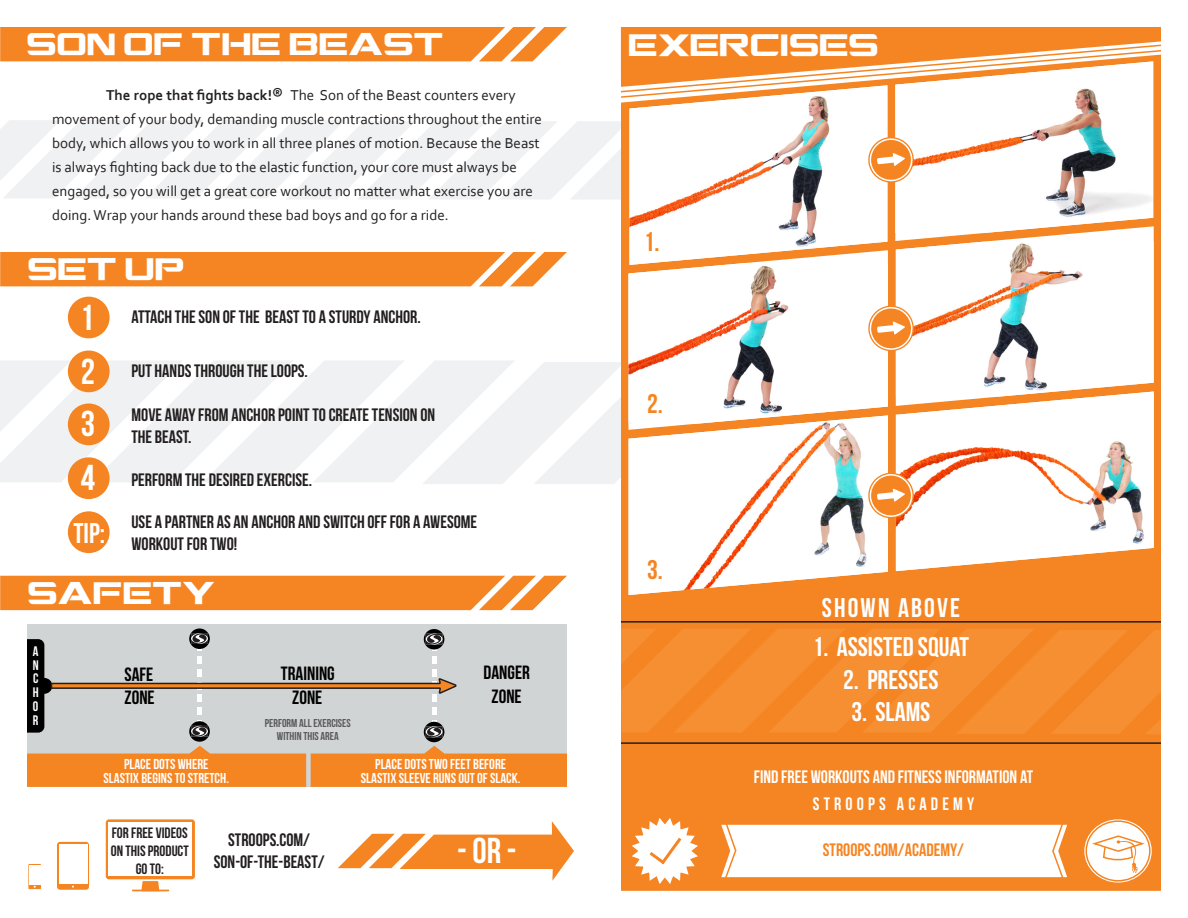
<style>
.page{position:relative;width:1188px;height:918px;background:#fff}
.page>*{position:absolute;margin:0;border:0;box-sizing:border-box;transform-origin:0 0}
.t1{font:36px "Bebas Neue";color:#fff}
.t2{font:31.5px "CGF Locust Resistance";color:#fff}
.t3{font:28.5px "Bebas Neue";color:#fff}
.t4{font:27px "Bebas Neue";color:#fff}
.t5{font:27px "Bebas Neue";letter-spacing:.08em;color:#fff}
.t6{font:27px "Bebas Neue";color:#f58523}
.t7{font:19.2px/23.4px "Bebas Neue";color:#000;text-align:center}
.t8{font:18px/21.6px "Bebas Neue";color:#231f20}
.t9{font:18px "Bebas Neue";color:#fff}
.t10{font:18px "Bebas Neue";color:#f58523}
.t11{font:18px "Bebas Neue";letter-spacing:.23em;color:#fff}
.t12{font:15px/24px "Corbel";color:#231f20}
.t13{font:15px/18px "Bebas Neue";color:#231f20;text-align:center}
.t14{font:14.4px/14px "Bebas Neue";color:#fff;text-align:center}
.t15{font:13.8px/13.8px "Bebas Neue";color:#fff;text-align:justify}
.t16{font:11.4px/13.6px "Bebas Neue";color:#59595c;text-align:center}
.s1{font-weight:700}
.s2{font-weight:700;font-size:18px}
</style>
<div class="page">
<svg style="left:0;top:120px;width:621px;height:79px"></svg>
<div style="left:0;top:27px;width:567px;height:34px;background:#f58523"></div>
<div style="left:0;top:252px;width:567px;height:34px;background:#f58523"></div>
<div style="left:0;top:576px;width:567px;height:34px;background:#f58523"></div>
<div style="left:621px;top:99px;width:540px;height:792px;background:#f58523"></div>
<img style="left:895px;top:99px;width:258px;height:134px">
<img style="left:896px;top:406px;width:258px;height:165px">
<svg style="left:896px;top:226px;width:258px;height:180px"></svg>
<img style="left:896px;top:242px;width:258px;height:155px">
<img style="left:630px;top:99px;width:257px;height:151px">
<img style="left:629px;top:519px;width:259px;height:76px">
<svg style="left:628px;top:250px;width:260px;height:13px"></svg>
<img style="left:628px;top:263px;width:260px;height:97px">
<svg style="left:620px;top:27px;width:541px;height:72px"></svg>
<svg style="left:338px;top:821px;width:236px;height:60px"></svg>
<hr style="left:621px;top:621px;width:540px;height:2px;background:#231f20">
<hr style="left:621px;top:742px;width:540px;height:2px;background:#231f20">
<div style="left:105px;top:819px;width:91px;height:61px;background:linear-gradient(to right,#f58523,#f58523);border-radius:4px"></div>
<div style="left:104px;top:818px;width:92px;height:63px;border:2px solid #fff;border-radius:4px"></div>
<div style="left:109px;top:823px;width:83px;height:53px;background:#fff"></div>
<svg style="left:56px;top:841px;width:34px;height:50px"></svg>
<div style="left:55px;top:840px;width:36px;height:51px;border:2px solid #fff;border-radius:4px"></div>
<div style="left:59px;top:844px;width:28px;height:40px;background:#fff"></div>
<svg style="left:28px;top:863px;width:14px;height:27px"></svg>
<div style="left:27px;top:862px;width:15px;height:29px;border:2px solid #fff;border-radius:2px"></div>
<div style="left:29px;top:865px;width:11px;height:20px;background:#fff"></div>
<svg style="left:141px;top:881px;width:18px;height:9px"></svg>
<hr style="left:132px;top:890px;width:37px;height:1px;background:#f58523">
<svg style="left:867px;top:304px;width:48px;height:48px"></svg>
<svg style="left:0;top:360px;width:1068px;height:159px"></svg>
<svg style="left:867px;top:136px;width:48px;height:48px"></svg>
<div style="left:634px;top:225px;width:34px;height:34px;background:#fff;border-radius:50%"></div>
<div style="left:637px;top:386px;width:34px;height:35px;background:#fff;border-radius:50%"></div>
<div style="left:637px;top:553px;width:34px;height:34px;background:#fff;border-radius:50%"></div>
<svg style="left:630px;top:816px;width:69px;height:70px"></svg>
<svg style="left:1084px;top:819px;width:68px;height:64px"></svg>
<div style="left:1083px;top:818px;width:70px;height:66px;border:2px solid #f58523;border-radius:50%"></div>
<svg style="left:1086px;top:821px;width:64px;height:60px"></svg>
<div style="left:1086px;top:820px;width:65px;height:62px;border:2px solid #f58523;border-radius:50%"></div>
<svg style="left:1090px;top:835px;width:54px;height:38px"></svg>
<svg style="left:721px;top:820px;width:346px;height:63px"></svg>
<div style="left:27px;top:624px;width:540px;height:163px;background:#d1d4d4"></div>
<svg style="left:27px;top:628px;width:540px;height:159px"></svg>
<div style="left:306px;top:752px;width:5px;height:35px;background:#d1d4d4"></div>
<svg style="left:621px;top:628px;width:540px;height:107px"></svg>
<div style="left:68px;top:297px;width:42px;height:41px;background:#f58523;border-radius:50%"></div>
<div style="left:68px;top:351px;width:42px;height:41px;background:#f58523;border-radius:50%"></div>
<div style="left:68px;top:404px;width:42px;height:41px;background:#f58523;border-radius:50%"></div>
<div style="left:68px;top:457px;width:42px;height:42px;background:#f58523;border-radius:50%"></div>
<div style="left:68px;top:511px;width:42px;height:42px;background:#f58523;border-radius:50%"></div>
<p class="t2" style="left:27px;top:32px;width:419px">SON OF THE BEAST</p>
<p class="t12" style="left:52px;top:83px;width:492px;text-indent:54px"><span class="s1">The rope that fights back!</span><span class="s2">®</span> The Son of the Beast counters every movement of your body, demanding muscle contractions throughout the entire body, which allows you to work in all three planes of motion. Because the Beast is always fighting back due to the elastic function, your core must always be engaged, so you will get a great core workout no matter what exercise you are doing. Wrap your hands around these bad boys and go for a ride.</p>
<p class="t2" style="left:28px;top:257px;width:159px">SET UP</p>
<p class="t1" style="left:80px;top:298px;width:16px">1</p>
<p class="t1" style="left:81px;top:352px;width:16px">2</p>
<p class="t1" style="left:81px;top:404px;width:16px">3</p>
<p class="t1" style="left:81px;top:457px;width:16px">4</p>
<p class="t3" style="left:74px;top:518px;width:33px">TIP:</p>
<p class="t8" style="left:131px;top:306px;width:291px">ATTACH THE SON OF THE BEAST TO A STURDY ANCHOR.</p>
<p class="t8" style="left:131px;top:360px;width:178px">PUT HANDS THROUGH THE LOOPS.</p>
<p class="t8" style="left:131px;top:404px;width:305px">MOVE AWAY FROM ANCHOR POINT TO CREATE TENSION ON</p>
<p class="t8" style="left:131px;top:426px;width:62px">THE BEAST.</p>
<p class="t8" style="left:131px;top:469px;width:182px">PERFORM THE DESIRED EXERCISE.</p>
<p class="t8" style="left:131px;top:511px;width:347px">USE A PARTNER AS AN ANCHOR AND SWITCH OFF FOR A AWESOME<br>WORKOUT FOR TWO!</p>
<p class="t2" style="left:28px;top:580px;width:191px">SAFETY</p>
<p class="t15" style="left:33px;top:644px;width:7px">A N C H O R</p>
<p class="t7" style="left:125px;top:662px;width:32px;text-align:left">SAFE<br>ZONE</p>
<p class="t7" style="left:281px;top:662px;width:55px">TRAINING<br>ZONE</p>
<p class="t7" style="left:483px;top:661px;width:48px">DANGER<br>ZONE</p>
<p class="t16" style="left:265px;top:716px;width:87px">PERFORM ALL EXERCISES<br>WITHIN THIS AREA</p>
<p class="t14" style="left:104px;top:757px;width:127px">PLACE DOTS WHERE<br>SLASTIX BEGINS TO STRETCH.</p>
<p class="t14" style="left:361px;top:757px;width:161px">PLACE DOTS TWO FEET BEFORE<br>SLASTIX SLEEVE RUNS OUT OF SLACK.</p>
<p class="t13" style="left:111px;top:824px;width:80px">FOR FREE VIDEOS<br>ON THIS PRODUCT<br>GO TO:</p>
<p class="t8" style="left:228px;top:829px;width:83px">STROOPS.COM/</p>
<p class="t8" style="left:214px;top:851px;width:112px">SON-OF-THE-BEAST/</p>
<p class="t1" style="left:457px;top:831px;width:61px">- OR -</p>
<p class="t2" style="left:629px;top:32px;width:252px">EXERCISES</p>
<p class="t6" style="left:644px;top:227px;width:17px">1.</p>
<p class="t6" style="left:647px;top:389px;width:17px">2.</p>
<p class="t6" style="left:647px;top:555px;width:17px">3.</p>
<p class="t5" style="left:822px;top:592px;width:140px">SHOWN ABOVE</p>
<p class="t4" style="left:813px;top:632px;width:158px">1. ASSISTED SQUAT</p>
<p class="t4" style="left:843px;top:665px;width:97px">2. PRESSES</p>
<p class="t4" style="left:851px;top:697px;width:81px">3. SLAMS</p>
<p class="t9" style="left:754px;top:767px;width:281px">FIND FREE WORKOUTS AND FITNESS INFORMATION AT</p>
<p class="t11" style="left:813px;top:794px;width:163px">STROOPS ACADEMY</p>
<p class="t10" style="left:823px;top:840px;width:143px">STROOPS.COM/ACADEMY/</p>
</div>
